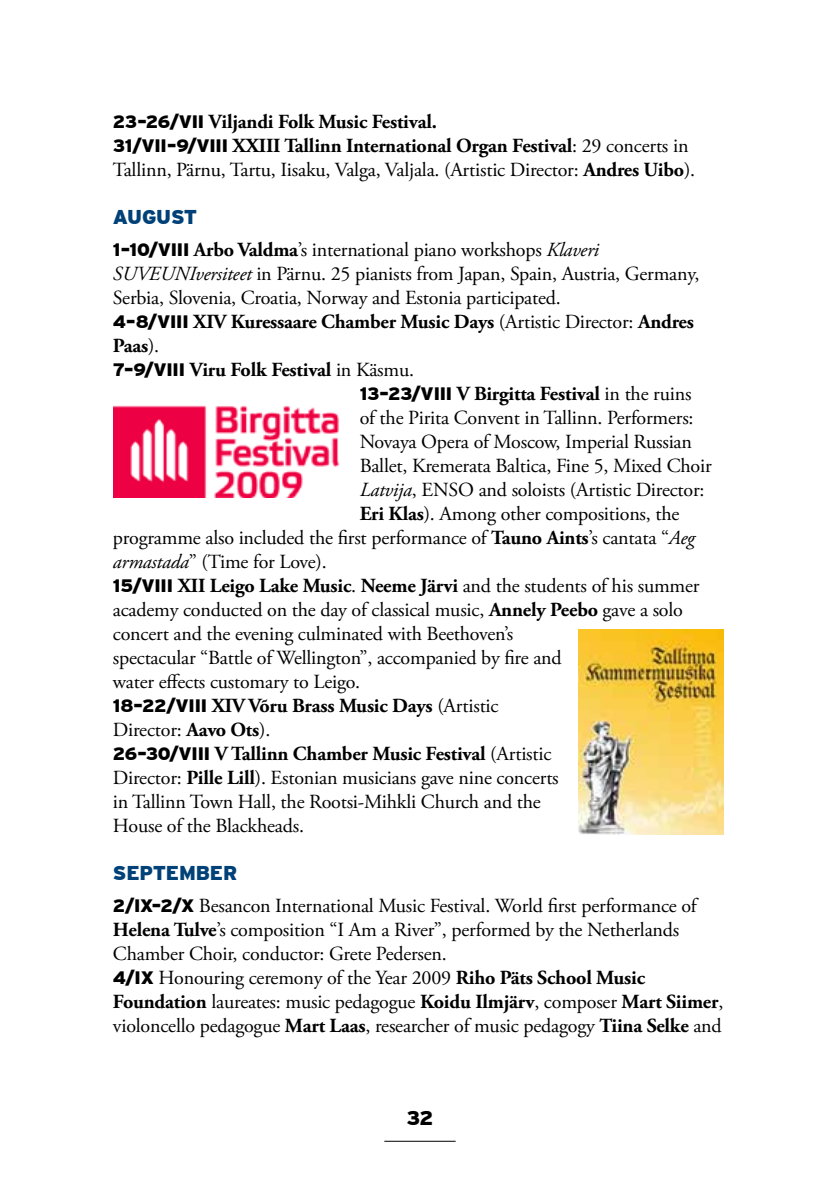
<style>
.page{position:relative;width:840px;height:1191px;background:#fff}
.page>*{position:absolute;margin:0;border:0;box-sizing:border-box;transform-origin:0 0}
.t1{font:20px/24px "Adobe Garamond Pro";letter-spacing:-.01em;color:#000}
.t2{font:700 20px/24px "Adobe Garamond Pro";letter-spacing:-.01em;color:#000}
.t3{font:900 20px "Interstate";letter-spacing:-.01em;color:#004177}
.t4{font:900 20px "Interstate";color:#000}
.s1{font-family:"Interstate";font-weight:900;font-size:18px}
.s2{font-weight:400}
.s3{font-weight:700}
.s4{font-style:italic}
</style>
<div class="page">
<hr style="left:384px;top:1140px;width:71px;height:1px;background:#000">
<img style="left:113px;top:405px;width:226px;height:93px">
<img style="left:578px;top:629px;width:145px;height:205px">
<p class="t2" style="left:113px;top:110px;width:583px"><span class="s1">23–26/VII</span> Viljandi Folk Music Festival.<br><span class="s1">31/VII–9/VIII</span> XXIII Tallinn International Organ Festival<span class="s2">: 29 concerts in<br>Tallinn, Pärnu, Tartu, Iisaku, Valga, Valjala. (Artistic Director:</span> Andres Uibo<span class="s2">).</span></p>
<p class="t3" style="left:113px;top:205px;width:86px">AUGUST</p>
<p class="t1" style="left:113px;top:238px;width:487px"><span class="s1">1–10/VIII</span> <span class="s3">Arbo Valdma</span>’s international piano workshops <span class="s4">Klaveri</span></p>
<p class="t1" style="left:113px;top:262px;width:587px"><span class="s4">SUVEUNIversiteet</span> in Pärnu. 25 pianists from Japan, Spain, Austria, Germany,</p>
<p class="t1" style="left:113px;top:286px;width:449px">Serbia, Slovenia, Croatia, Norway and Estonia participated.</p>
<p class="t2" style="left:113px;top:310px;width:582px"><span class="s1">4–8/VIII</span> XIV Kuressaare Chamber Music Days <span class="s2">(Artistic Director:</span> Andres</p>
<p class="t2" style="left:113px;top:334px;width:48px">Paas<span class="s2">).</span></p>
<p class="t2" style="left:113px;top:358px;width:302px"><span class="s1">7–9/VIII</span> Viru Folk Festival <span class="s2">in Käsmu.</span></p>
<p class="t2" style="left:359px;top:382px;width:333px"><span class="s1">13–23/VIII</span> V Birgitta Festival <span class="s2">in the ruins</span></p>
<p class="t1" style="left:359px;top:406px;width:335px">of the Pirita Convent in Tallinn. Performers:</p>
<p class="t1" style="left:359px;top:430px;width:333px">Novaya Opera of Moscow, Imperial Russian</p>
<p class="t1" style="left:359px;top:454px;width:353px">Ballet, Kremerata Baltica, Fine 5, Mixed Choir</p>
<p class="t1" style="left:359px;top:478px;width:346px"><span class="s4">Latvija</span>, ENSO and soloists (Artistic Director:</p>
<p class="t1" style="left:359px;top:502px;width:321px"><span class="s3">Eri Klas</span>). Among other compositions, the</p>
<p class="t1" style="left:113px;top:526px;width:583px">programme also included the first performance of <span class="s3">Tauno Aints</span>’s cantata “<span class="s4">Aeg</span></p>
<p class="t1" style="left:113px;top:550px;width:215px"><span class="s4">armastada</span>” (Time for Love).</p>
<p class="t2" style="left:113px;top:574px;width:587px"><span class="s1">15/VIII</span> XII Leigo Lake Music<span class="s2">.</span> Neeme Järvi <span class="s2">and the students of his summer</span></p>
<p class="t1" style="left:113px;top:598px;width:571px">academy conducted on the day of classical music, <span class="s3">Annely Peebo</span> gave a solo</p>
<p class="t1" style="left:113px;top:622px;width:402px">concert and the evening culminated with Beethoven’s</p>
<p class="t1" style="left:113px;top:646px;width:450px">spectacular “Battle of Wellington”, accompanied by fire and</p>
<p class="t1" style="left:113px;top:670px;width:248px">water effects customary to Leigo.</p>
<p class="t2" style="left:113px;top:694px;width:387px"><span class="s1">18–22/VIII</span> XIV Võru Brass Music Days <span class="s2">(Artistic</span></p>
<p class="t1" style="left:113px;top:718px;width:159px">Director: <span class="s3">Aavo Ots</span>).</p>
<p class="t2" style="left:113px;top:742px;width:440px"><span class="s1">26–30/VIII</span> V Tallinn Chamber Music Festival <span class="s2">(Artistic</span></p>
<p class="t1" style="left:113px;top:766px;width:447px">Director: <span class="s3">Pille Lill</span>). Estonian musicians gave nine concerts</p>
<p class="t1" style="left:113px;top:790px;width:429px">in Tallinn Town Hall, the Rootsi-Mihkli Church and the</p>
<p class="t1" style="left:113px;top:814px;width:192px">House of the Blackheads.</p>
<p class="t3" style="left:113px;top:861px;width:126px">SEPTEMBER</p>
<p class="t1" style="left:113px;top:894px;width:611px"><span class="s1">2/IX–2/X</span> Besancon International Music Festival. World first performance of <span class="s3">Helena Tulve</span>’s composition “I Am a River”, performed by the Netherlands Chamber Choir, conductor: Grete Pedersen.<br><span class="s1">4/IX</span> Honouring ceremony of the Year 2009 <span class="s3">Riho Päts School Music Foundation</span> laureates: music pedagogue <span class="s3">Koidu Ilmjärv</span>, composer <span class="s3">Mart Siimer</span>, violoncello pedagogue <span class="s3">Mart Laas</span>, researcher of music pedagogy <span class="s3">Tiina Selke</span> and</p>
<p class="t4" style="left:406px;top:1106px;width:28px">32</p>
<p class="t4" style="left:419px;top:1106px;width:16px">4</p>
</div>
